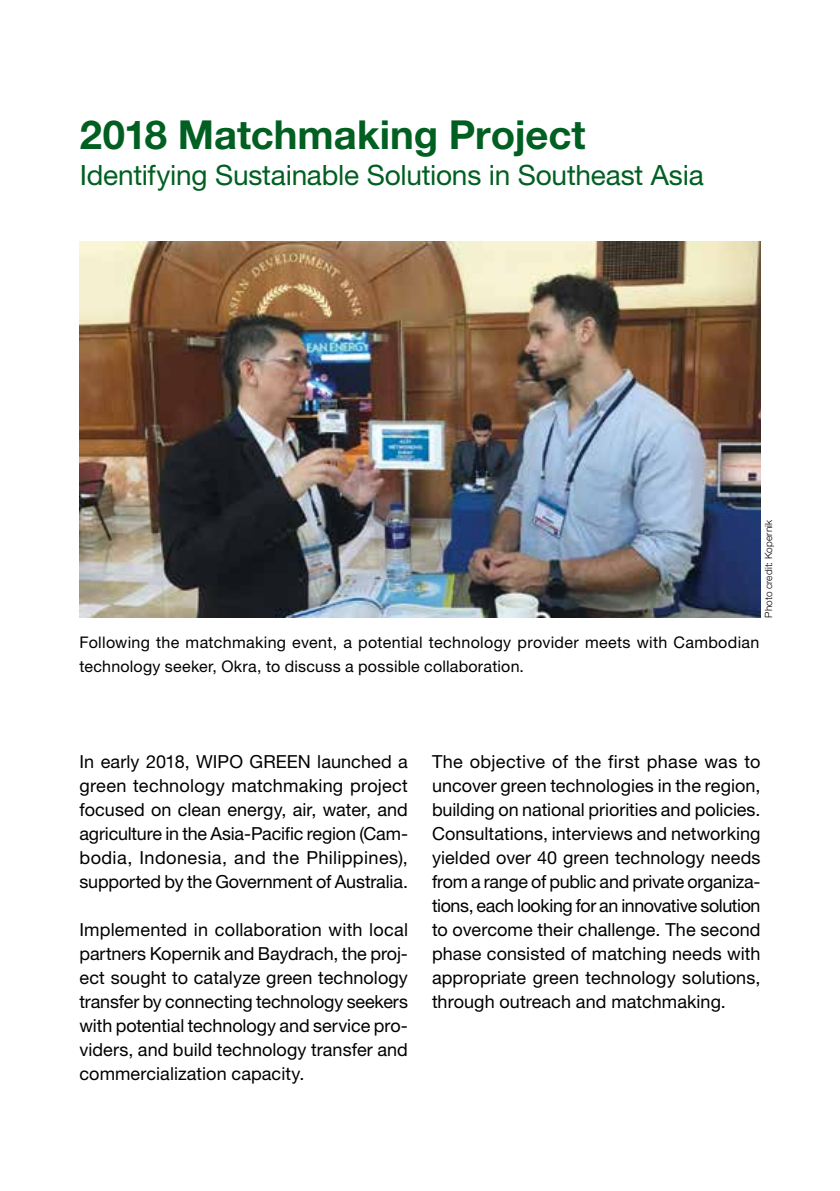
<style>
.page{position:relative;width:840px;height:1191px;background:#fff}
.page>*{position:absolute;margin:0;border:0;box-sizing:border-box;transform-origin:0 0}
.t1{font:700 40px "Helvetica Neue LT Std";color:#005f21}
.t2{font:28px "Helvetica Neue LT Std";letter-spacing:-.01em;color:#005f21}
.t3{font:18px/24px "Helvetica Neue LT Std";letter-spacing:.005em;color:#000;text-align:justify}
.t4{font:16px/24px "Helvetica Neue LT Std";letter-spacing:.02em;color:#000}
.t5{font:300 10px "Helvetica Neue LT Std";letter-spacing:.015em;color:#000}
</style>
<div class="page">
<img style="left:79px;top:241px;width:681px;height:377px">
<h1 class="t1" style="left:80px;top:110px;width:507px">2018 Matchmaking Project</h1>
<h2 class="t2" style="left:80px;top:158px;width:625px">Identifying Sustainable Solutions in Southeast Asia</h2>
<p class="t5" style="left:762px;top:617px;width:99px;rotate:-90deg">Photo credit: Kopernik</p>
<p class="t4" style="left:79px;top:630px;width:681px">Following the matchmaking event, a potential technology provider meets with Cambodian technology seeker, Okra, to discuss a possible collaboration.</p>
<p class="t3" style="left:79px;top:749px;width:330px">In early 2018, WIPO GREEN launched a green technology matchmaking project focused on clean energy, air, water, and agriculture in the Asia-Pacific region (Cam&shy;bodia, Indonesia, and the Philippines), supported by the Government of Australia.</p>
<p class="t3" style="left:79px;top:917px;width:330px">Implemented in collaboration with local partners Kopernik and Baydrach, the proj&shy;ect sought to catalyze green technology transfer by connecting technology seekers with potential technology and service pro&shy;viders, and build technology transfer and commercialization capacity.</p>
<p class="t3" style="left:432px;top:749px;width:330px">The objective of the first phase was to uncover green technologies in the region, building on national priorities and policies.<br>Consultations, interviews and networking yielded over 40 green technology needs from a range of public and private organiza&shy;tions, each looking for an innovative solution to overcome their challenge. The second phase consisted of matching needs with appropriate green technology solutions, through outreach and matchmaking.</p>
</div>
